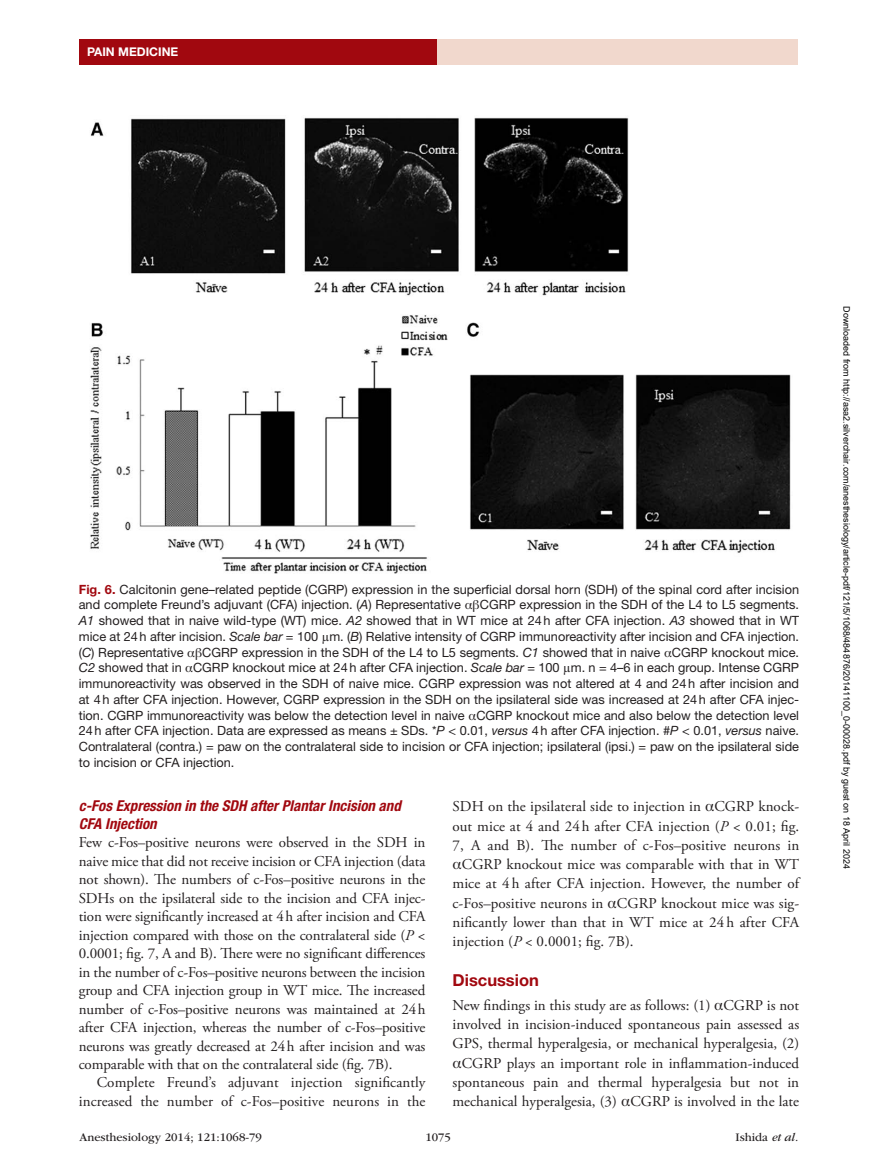
<style>
.page{position:relative;width:878px;height:1175px;background:#fff}
.page>*{position:absolute;margin:0;border:0;box-sizing:border-box;transform-origin:0 0}
.t1{font:700 16.5px "Helvetica Neue LT Std";color:#a1080f}
.t2{font:15px/18.5px "Adobe Garamond Pro";letter-spacing:.005em;color:#231f20;text-align:justify}
.t3{font:italic 700 condensed 15px/18.5px "Helvetica Neue LT Std";color:#a1080f}
.t4{font:12.75px/15.8px "Helvetica Neue LT Std";color:#231f20;text-align:justify}
.t5{font:12px "ITC Garamond Std";color:#231f20}
.t6{font:700 12px "Helvetica Neue LT Std";color:#fff}
.t7{font:9px "Arial";color:#000}
.s1{font-weight:700;color:#a1080f}
.s2{font-style:italic}
.s3{font-family:"Gandhari Unicode"}
</style>
<div class="page">
<div style="left:432px;top:39px;width:365px;height:26px;background:#f1d8cd"></div>
<div style="left:79px;top:39px;width:357px;height:25px;background:#a1080f"></div>
<img style="left:90px;top:117px;width:701px;height:457px">
<p class="t6" style="left:87px;top:44px;width:93px">PAIN MEDICINE</p>
<p class="t4" style="left:79px;top:581px;width:722px"><span class="s1">Fig. 6.</span> Calcitonin gene–related peptide (CGRP) expression in the superficial dorsal horn (SDH) of the spinal cord after incision and complete Freund’s adjuvant (CFA) injection. (<span class="s2">A</span>) Representative <span class="s3">αβ</span>CGRP expression in the SDH of the L4 to L5 segments.<br><span class="s2">A1</span> showed that in naive wild-type (WT) mice. <span class="s2">A2</span> showed that in WT mice at 24h after CFA injection. <span class="s2">A3</span> showed that in WT mice at 24h after incision. <span class="s2">Scale bar</span> = 100 <span class="s3">μ</span>m. (<span class="s2">B</span>) Relative intensity of CGRP immunoreactivity after incision and CFA injection. (<span class="s2">C</span>) Representative <span class="s3">αβ</span>CGRP expression in the SDH of the L4 to L5 segments. <span class="s2">C1</span> showed that in naive <span class="s3">α</span>CGRP knockout mice.<br><span class="s2">C2</span> showed that in <span class="s3">α</span>CGRP knockout mice at 24h after CFA injection. <span class="s2">Scale bar</span> = 100 <span class="s3">μ</span>m. n = 4–6 in each group. Intense CGRP immunoreactivity was observed in the SDH of naive mice. CGRP expression was not altered at 4 and 24h after incision and at 4h after CFA injection. However, CGRP expression in the SDH on the ipsilateral side was increased at 24h after CFA injec&shy;tion. CGRP immunoreactivity was below the detection level in naive <span class="s3">α</span>CGRP knockout mice and also below the detection level 24h after CFA injection. Data are expressed as means ± SDs. *<span class="s2">P</span> &lt; 0.01, <span class="s2">versus</span> 4h after CFA injection. #<span class="s2">P</span> &lt; 0.01, <span class="s2">versus</span> naive.<br>Contralateral (contra.) = paw on the contralateral side to incision or CFA injection; ipsilateral (ipsi.) = paw on the ipsilateral side to incision or CFA injection.</p>
<p class="t3" style="left:79px;top:796px;width:323px">c-Fos Expression in the SDH after Plantar Incision and<br>CFA Injection</p>
<p class="t2" style="left:79px;top:834px;width:348px">Few c-Fos–positive neurons were observed in the SDH in naive mice that did not receive incision or CFA injection (data not shown). The numbers of c-Fos–positive neurons in the SDHs on the ipsilateral side to the incision and CFA injec&shy;tion were significantly increased at 4h after incision and CFA injection compared with those on the contralateral side (<span class="s2">P</span> &lt; 0.0001; fig. 7, A and B). There were no significant differences in the number of c-Fos–positive neurons between the incision group and CFA injection group in WT mice. The increased number of c-Fos–positive neurons was maintained at 24h after CFA injection, whereas the number of c-Fos–positive neurons was greatly decreased at 24h after incision and was comparable with that on the contralateral side (fig. 7B).</p>
<p class="t2" style="left:79px;top:1074px;width:348px;text-align:right">Complete Freund’s adjuvant injection significantly increased the number of c-Fos–positive neurons in the</p>
<p class="t2" style="left:452px;top:797px;width:348px;line-height:19.2px">SDH on the ipsilateral side to injection in <span class="s3">α</span>CGRP knock&shy;out mice at 4 and 24 h after CFA injection (<span class="s2">P</span> &lt; 0.01; fig.<br>7, A and B). The number of c-Fos–positive neurons in <span class="s3">α</span>CGRP knockout mice was comparable with that in WT mice at 4 h after CFA injection. However, the number of c-Fos–positive neurons in <span class="s3">α</span>CGRP knockout mice was sig&shy;nificantly lower than that in WT mice at 24 h after CFA injection (<span class="s2">P</span> &lt; 0.0001; fig. 7B).</p>
<p class="t1" style="left:452px;top:970px;width:88px">Discussion</p>
<p class="t2" style="left:452px;top:996px;width:348px;line-height:19.2px">New findings in this study are as follows: (1) <span class="s3">α</span>CGRP is not involved in incision-induced spontaneous pain assessed as GPS, thermal hyperalgesia, or mechanical hyperalgesia, (2) <span class="s3">α</span>CGRP plays an important role in inflammation-induced spontaneous pain and thermal hyperalgesia but not in mechanical hyperalgesia, (3) <span class="s3">α</span>CGRP is involved in the late</p>
<p class="t5" style="left:80px;top:1130px;width:184px">Anesthesiology 2014; 121:1068-79</p>
<p class="t5" style="left:425px;top:1130px;width:27px">1075</p>
<p class="t5" style="left:735px;top:1130px;width:64px">Ishida <span class="s2">et al.</span></p>
<p class="t7" style="left:850px;top:306px;width:564px;rotate:90deg">Downloaded from http://asa2.silverchair.com/anesthesiology/article-pdf/121/5/1068/484876/20141100_0-00028.pdf by guest on 18 April 2024</p>
</div>
